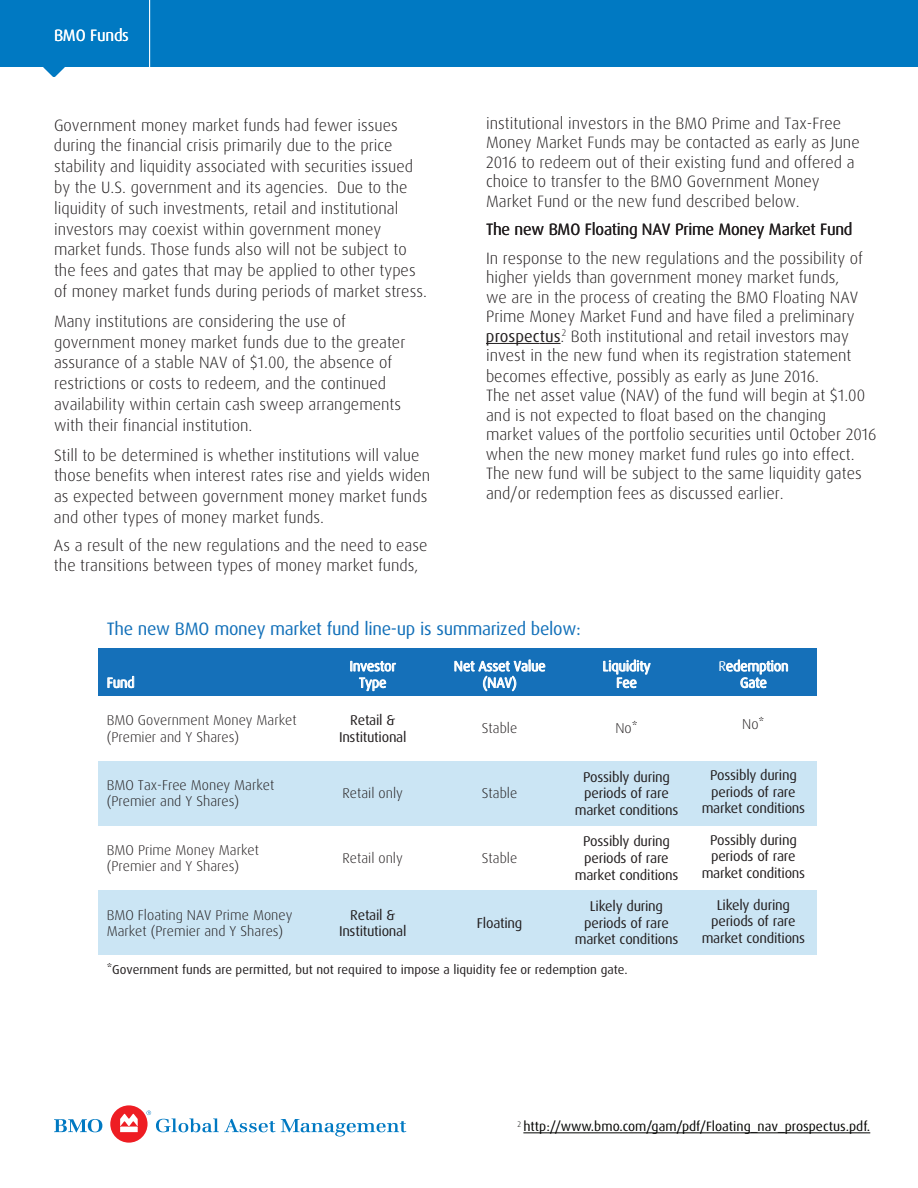
<style>
.page{position:relative;width:918px;height:1188px;background:#fff}
.page>*{position:absolute;margin:0;border:0;box-sizing:border-box;transform-origin:0 0}
.t1{font:18px "Dax OT";letter-spacing:-.02em;color:#1270b9}
.t2{font:300 16.5px/19.5px "Dax OT";color:#231f20}
.t3{font:16.5px "Dax OT";letter-spacing:-.015em;color:#231f20}
.t4{font:16.5px "Dax";letter-spacing:-.015em;color:#fff}
.t5{font:14.25px/16.5px "Dax OT";letter-spacing:-.02em;color:#231f20;text-align:center}
.t6{font:300 14.25px/16.5px "Dax OT";color:#231f20}
.t7{font:14.25px/16.5px "Dax OT";letter-spacing:-.02em;color:#fff;text-align:center}
.t8{font:13.5px "Dax OT";color:#040503}
.t9{font:12.75px "Dax OT";color:#231f20}
.s1{font-weight:400}
</style>
<div class="page">
<div style="left:0;top:0;width:918px;height:68px;background:#0079c2"></div>
<svg style="left:43px;top:67px;width:22px;height:10px"></svg>
<svg style="left:54px;top:1119px;width:48px;height:13px"></svg>
<div style="left:110px;top:1105px;width:38px;height:38px;background:#ee1d23;border-radius:50%"></div>
<svg style="left:120px;top:1114px;width:18px;height:18px"></svg>
<svg style="left:147px;top:1111px;width:259px;height:26px"></svg>
<hr style="left:486px;top:343px;width:54px;height:1px;background:#231f20">
<svg style="left:540px;top:343px;width:21px;height:1px"></svg>
<div style="left:99px;top:648px;width:210px;height:48px;background:#1570b9"></div>
<svg style="left:108px;top:676px;width:26px;height:12px"></svg>
<div style="left:309px;top:648px;width:127px;height:48px;background:#1570b9"></div>
<svg style="left:351px;top:661px;width:45px;height:30px"></svg>
<div style="left:436px;top:648px;width:127px;height:48px;background:#1570b9"></div>
<svg style="left:455px;top:660px;width:90px;height:31px"></svg>
<div style="left:563px;top:648px;width:127px;height:48px;background:#1570b9"></div>
<svg style="left:603px;top:660px;width:48px;height:28px"></svg>
<div style="left:690px;top:648px;width:127px;height:48px;background:#1570b9"></div>
<svg style="left:726px;top:660px;width:62px;height:28px"></svg>
<div style="left:99px;top:761px;width:210px;height:65px;background:#cbe5f4"></div>
<div style="left:309px;top:761px;width:127px;height:65px;background:#cbe5f4"></div>
<div style="left:436px;top:761px;width:127px;height:65px;background:#cbe5f4"></div>
<div style="left:563px;top:761px;width:127px;height:65px;background:#cbe5f4"></div>
<div style="left:690px;top:761px;width:127px;height:65px;background:#cbe5f4"></div>
<div style="left:99px;top:890px;width:210px;height:65px;background:#cbe5f4"></div>
<div style="left:309px;top:890px;width:127px;height:65px;background:#cbe5f4"></div>
<div style="left:436px;top:890px;width:127px;height:65px;background:#cbe5f4"></div>
<div style="left:563px;top:890px;width:127px;height:65px;background:#cbe5f4"></div>
<div style="left:690px;top:890px;width:127px;height:65px;background:#cbe5f4"></div>
<hr style="left:523px;top:1132px;width:347px;height:1px;background:#040503">
<hr style="left:149px;top:0;width:1px;height:68px;background:#fff">
<p class="t4" style="left:54px;top:26px;width:76px">BMO Funds</p>
<p class="t2" style="left:54px;top:115px;width:374px;line-height:20.9px">Government money market funds had fewer issues during the financial crisis primarily due to the price stability and liquidity associated with securities issued by the U.S. government and its agencies. Due to the liquidity of such investments, retail and institutional investors may coexist within government money market funds. Those funds also will not be subject to the fees and gates that may be applied to other types of money market funds during periods of market stress.</p>
<p class="t2" style="left:54px;top:311px;width:353px;line-height:20.9px">Many institutions are considering the use of government money market funds due to the greater assurance of a stable NAV of $1.00, the absence of restrictions or costs to redeem, and the continued availability within certain cash sweep arrangements with their financial institution.</p>
<p class="t2" style="left:54px;top:445px;width:378px;line-height:20.9px">Still to be determined is whether institutions will value those benefits when interest rates rise and yields widen as expected between government money market funds and other types of money market funds.</p>
<p class="t2" style="left:54px;top:536px;width:375px">As a result of the new regulations and the need to ease the transitions between types of money market funds,</p>
<p class="t2" style="left:486px;top:114px;width:375px">institutional investors in the BMO Prime and Tax-Free Money Market Funds may be contacted as early as June 2016 to redeem out of their existing fund and offered a choice to transfer to the BMO Government Money Market Fund or the new fund described below.</p>
<p class="t3" style="left:486px;top:219px;width:368px">The new BMO Floating NAV Prime Money Market Fund</p>
<p class="t2" style="left:486px;top:249px;width:392px">In response to the new regulations and the possibility of higher yields than government money market funds,<br>we are in the process of creating the BMO Floating NAV Prime Money Market Fund and have filed a preliminary <span class="s1">prospectus</span>.<sup>2</sup> Both institutional and retail investors may invest in the new fund when its registration statement becomes effective, possibly as early as June 2016.<br>The net asset value (NAV) of the fund will begin at $1.00 and is not expected to float based on the changing market values of the portfolio securities until October 2016 when the new money market fund rules go into effect.<br>The new fund will be subject to the same liquidity gates and/or redemption fees as discussed earlier.</p>
<p class="t1" style="left:107px;top:617px;width:476px">The new BMO money market fund line-up is summarized below:</p>
<p class="t7" style="left:107px;top:674px;width:30px">Fund</p>
<p class="t7" style="left:350px;top:658px;width:48px">Investor<br>Type</p>
<p class="t7" style="left:454px;top:658px;width:93px">Net Asset Value (NAV)</p>
<p class="t7" style="left:603px;top:658px;width:50px">Liquidity<br>Fee</p>
<p class="t7" style="left:718px;top:658px;width:72px">Redemption<br>Gate</p>
<p class="t6" style="left:107px;top:712px;width:192px">BMO Government Money Market (Premier and Y Shares)</p>
<p class="t5" style="left:339px;top:712px;width:69px">Retail &amp;<br>Institutional</p>
<p class="t6" style="left:482px;top:720px;width:37px">Stable</p>
<p class="t6" style="left:615px;top:720px;width:24px">No*</p>
<p class="t6" style="left:742px;top:716px;width:24px">No*</p>
<p class="t6" style="left:107px;top:777px;width:169px">BMO Tax-Free Money Market (Premier and Y Shares)</p>
<p class="t6" style="left:342px;top:785px;width:62px">Retail only</p>
<p class="t6" style="left:482px;top:785px;width:37px">Stable</p>
<p class="t5" style="left:575px;top:769px;width:105px">Possibly during periods of rare market conditions</p>
<p class="t5" style="left:702px;top:767px;width:105px">Possibly during periods of rare market conditions</p>
<p class="t6" style="left:107px;top:842px;width:154px">BMO Prime Money Market (Premier and Y Shares)</p>
<p class="t6" style="left:343px;top:850px;width:62px">Retail only</p>
<p class="t6" style="left:482px;top:850px;width:37px">Stable</p>
<p class="t5" style="left:575px;top:833px;width:105px">Possibly during periods of rare market conditions</p>
<p class="t5" style="left:702px;top:832px;width:105px">Possibly during periods of rare market conditions</p>
<p class="t5" style="left:575px;top:898px;width:105px">Likely during periods of rare market conditions</p>
<p class="t5" style="left:702px;top:897px;width:105px">Likely during periods of rare market conditions</p>
<p class="t9" style="left:107px;top:961px;width:522px">*Government funds are permitted, but not required to impose a liquidity fee or redemption gate.</p>
<p class="t6" style="left:107px;top:907px;width:187px">BMO Floating NAV Prime Money<br>Market (Premier and Y Shares)</p>
<p class="t5" style="left:339px;top:907px;width:69px">Retail &amp;<br>Institutional</p>
<p class="t5" style="left:477px;top:915px;width:47px">Floating</p>
<p class="t8" style="left:518px;top:1118px;width:354px"><sup>2</sup> http://www.bmo.com/gam/pdf/Floating_nav_prospectus.pdf.</p>
</div>
